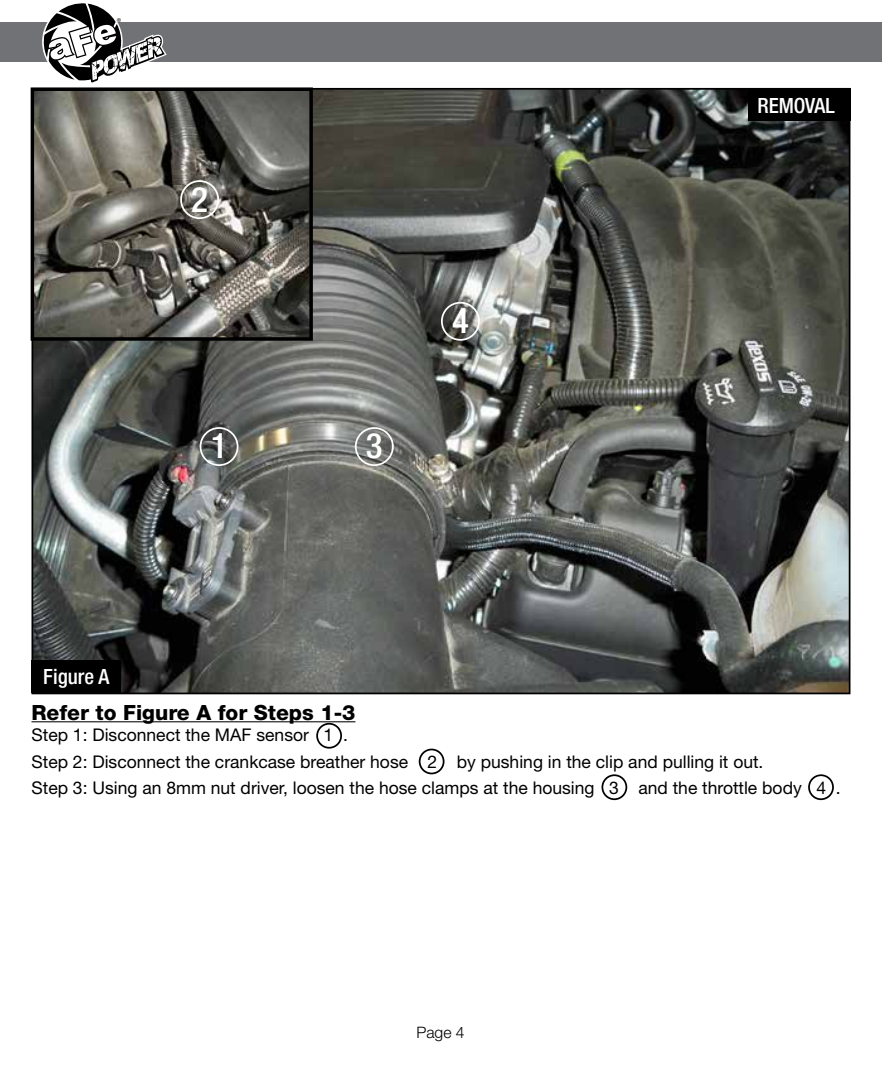
<style>
.page{position:relative;width:882px;height:1071px;background:#fff}
.page>*{position:absolute;margin:0;border:0;box-sizing:border-box;transform-origin:0 0}
.t1{font:500 condensed 35px "Helvetica Neue";color:#fff}
.t2{font:800 21px "Helvetica Neue";color:#000}
.t3{font:500 condensed 21px "Helvetica Neue";color:#fff}
.t4{font:17.5px/26.2px "Helvetica Neue";color:#000}
.t5{font:300 15.75px "Helvetica Neue";color:#000}
.t6{font:8.75px "Myriad";color:#000}
</style>
<div class="page">
<img style="left:35px;top:91px;width:812px;height:600px">
<div style="left:0;top:23px;width:882px;height:39px;background:#717275"></div>
<svg style="left:43px;top:3px;width:124px;height:80px"></svg>
<hr style="left:32px;top:721px;width:323px;height:1px;background:#000">
<div style="left:748px;top:88px;width:102px;height:33px;background:#000"></div>
<div style="left:200px;top:427px;width:39px;height:39px;border:2px solid #fff;border-radius:50%"></div>
<div style="left:355px;top:427px;width:39px;height:39px;border:2px solid #fff;border-radius:50%"></div>
<div style="left:316px;top:723px;width:26px;height:26px;border:2px solid #000;border-radius:50%"></div>
<div style="left:441px;top:302px;width:39px;height:39px;border:2px solid #fff;border-radius:50%"></div>
<div style="left:602px;top:774px;width:25px;height:26px;border:2px solid #000;border-radius:50%"></div>
<div style="left:419px;top:749px;width:26px;height:25px;border:2px solid #000;border-radius:50%"></div>
<div style="left:808px;top:774px;width:26px;height:26px;border:2px solid #000;border-radius:50%"></div>
<img style="left:36px;top:92px;width:272px;height:244px">
<div style="left:31px;top:87px;width:282px;height:254px;border:4px solid #000"></div>
<div style="left:180px;top:180px;width:39px;height:39px;border:2px solid #fff;border-radius:50%"></div>
<div style="left:32px;top:660px;width:89px;height:33px;background:#000"></div>
<p class="t6" style="left:117px;top:17px;width:6px">®</p>
<h1 class="t1" style="left:191px;top:178px;width:18px">2</h1>
<p class="t3" style="left:43px;top:664px;width:67px">Figure A</p>
<h1 class="t1" style="left:211px;top:425px;width:18px">1</h1>
<h1 class="t1" style="left:366px;top:425px;width:18px">3</h1>
<h1 class="t1" style="left:452px;top:300px;width:18px">4</h1>
<p class="t3" style="left:757px;top:93px;width:79px">REMOVAL</p>
<p class="t2" style="left:32px;top:700px;width:325px">Refer to Figure A for Steps 1-3</p>
<p class="t4" style="left:32px;top:722px;width:811px">Step 1: Disconnect the MAF sensor 1 .<br>Step 2: Disconnect the crankcase breather hose 2 by pushing in the clip and pulling it out.<br>Step 3: Using an 8mm nut driver, loosen the hose clamps at the housing 3 and the throttle body 4 .</p>
<p class="t5" style="left:416px;top:1023px;width:50px">Page 4</p>
</div>
